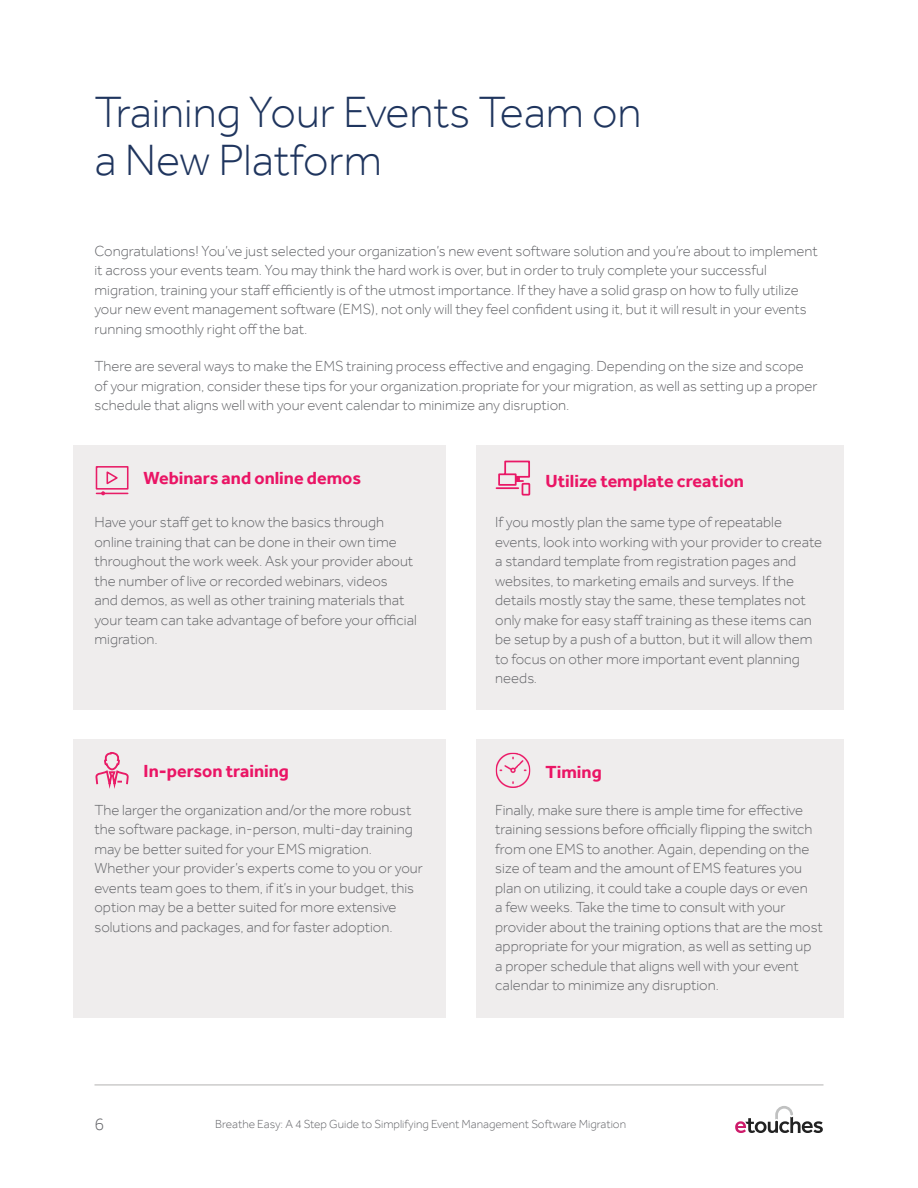
<style>
.page{position:relative;width:918px;height:1188px;background:#fff}
.page>*{position:absolute;margin:0;border:0;box-sizing:border-box;transform-origin:0 0}
.t1{font:300 45px/48px "Effra";color:#1f355e}
.t2{font:700 18px "Effra";color:#ea1565}
.t3{font:300 18px "Effra";color:#646569}
.t4{font:300 15px/19.5px "Effra";color:#646569}
.t5{font:300 12px "Effra";color:#646569}
</style>
<div class="page">
<hr style="left:94px;top:1085px;width:730px;height:1px;background:#b3b2b1">
<svg style="left:735px;top:1106px;width:88px;height:27px"></svg>
<div style="left:74px;top:446px;width:372px;height:264px;background:#efeded"></div>
<div style="left:476px;top:446px;width:367px;height:264px;background:#efeded"></div>
<div style="left:74px;top:739px;width:372px;height:278px;background:#efeded"></div>
<div style="left:476px;top:739px;width:367px;height:278px;background:#efeded"></div>
<svg style="left:96px;top:466px;width:33px;height:29px"></svg>
<svg style="left:496px;top:461px;width:34px;height:35px"></svg>
<img style="left:495px;top:752px;width:36px;height:36px">
<svg style="left:95px;top:752px;width:34px;height:37px"></svg>
<h1 class="t1" style="left:94px;top:87px;width:549px">Training Your Events Team on a New Platform</h1>
<p class="t4" style="left:94px;top:241px;width:725px">Congratulations! You’ve just selected your organization’s new event software solution and you’re about to implement it across your events team. You may think the hard work is over, but in order to truly complete your successful migration, training your staff efficiently is of the utmost importance. If they have a solid grasp on how to fully utilize your new event management software (EMS), not only will they feel confident using it, but it will result in your events running smoothly right off the bat.</p>
<p class="t4" style="left:94px;top:357px;width:725px">There are several ways to make the EMS training process effective and engaging. Depending on the size and scope of your migration, consider these tips for your organization.propriate for your migration, as well as setting up a proper schedule that aligns well with your event calendar to minimize any disruption.</p>
<p class="t2" style="left:144px;top:467px;width:219px">Webinars and online demos</p>
<p class="t2" style="left:546px;top:470px;width:200px">Utilize template creation</p>
<p class="t4" style="left:94px;top:513px;width:324px">Have your staff get to know the basics through online training that can be done in their own time throughout the work week. Ask your provider about the number of live or recorded webinars, videos<br>and demos, as well as other training materials that your team can take advantage of before your official migration.</p>
<p class="t2" style="left:144px;top:760px;width:147px">In-person training</p>
<p class="t4" style="left:94px;top:800px;width:330px">The larger the organization and/or the more robust the software package, in-person, multi-day training may be better suited for your EMS migration.<br>Whether your provider’s experts come to you or your events team goes to them, if it’s in your budget, this option may be a better suited for more extensive solutions and packages, and for faster adoption.</p>
<p class="t4" style="left:495px;top:513px;width:328px">If you mostly plan the same type of repeatable events, look into working with your provider to create a standard template from registration pages and websites, to marketing emails and surveys. If the details mostly stay the same, these templates not only make for easy staff training as these items can be setup by a push of a button, but it will allow them to focus on other more important event planning needs.</p>
<p class="t2" style="left:546px;top:761px;width:58px">Timing</p>
<p class="t4" style="left:495px;top:800px;width:329px">Finally, make sure there is ample time for effective training sessions before officially flipping the switch from one EMS to another. Again, depending on the size of team and the amount of EMS features you plan on utilizing, it could take a couple days or even<br>a few weeks. Take the time to consult with your provider about the training options that are the most appropriate for your migration, as well as setting up<br>a proper schedule that aligns well with your event calendar to minimize any disruption.</p>
<p class="t3" style="left:94px;top:1113px;width:11px">6</p>
<p class="t5" style="left:215px;top:1117px;width:413px">Breathe Easy: A 4 Step Guide to Simplifying Event Management Software Migration</p>
</div>
